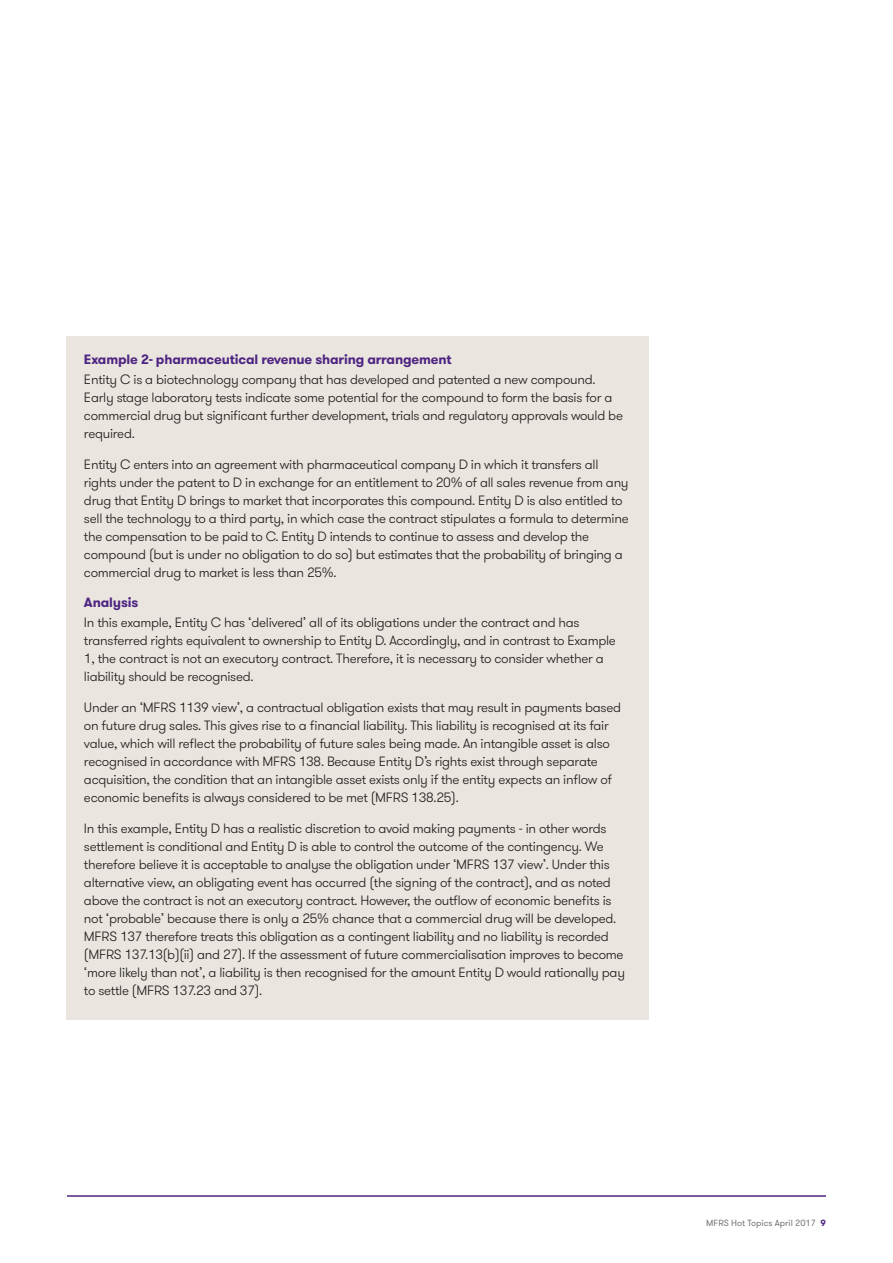
<style>
.page{position:relative;width:893px;height:1263px;background:#fff}
.page>*{position:absolute;margin:0;border:0;box-sizing:border-box;transform-origin:0 0}
.G_Body_copy_normal{font:300 13.5px/18px "GT Walsheim Pro";letter-spacing:-.02em;color:#231f20}
._04_Sub_heading_two{font:700 13.5px "GT Walsheim Pro";letter-spacing:-.01em;color:#4e2582}
.t1{font:9px "GT Walsheim Pro";color:#77777a}
.s1{font-weight:700;color:#4e2582}
</style>
<div class="page">
<hr style="left:67px;top:1195px;width:759px;height:2px;background:#4e2582">
<div style="left:67px;top:336px;width:582px;height:684px;background:#eae6df"></div>
<p class="_04_Sub_heading_two" style="left:84px;top:350px;width:369px">Example 2- pharmaceutical revenue sharing arrangement</p>
<p class="G_Body_copy_normal" style="left:84px;top:370px;width:541px">Entity C is a biotechnology company that has developed and patented a new compound.<br>Early stage laboratory tests indicate some potential for the compound to form the basis for a commercial drug but significant further development, trials and regulatory approvals would be required.</p>
<p class="G_Body_copy_normal" style="left:84px;top:455px;width:546px">Entity C enters into an agreement with pharmaceutical company D in which it transfers all rights under the patent to D in exchange for an entitlement to 20% of all sales revenue from any drug that Entity D brings to market that incorporates this compound. Entity D is also entitled to sell the technology to a third party, in which case the contract stipulates a formula to determine the compensation to be paid to C. Entity D intends to continue to assess and develop the compound (but is under no obligation to do so) but estimates that the probability of bringing a commercial drug to market is less than 25%.</p>
<p class="_04_Sub_heading_two" style="left:84px;top:594px;width:56px">Analysis</p>
<p class="G_Body_copy_normal" style="left:84px;top:614px;width:533px">In this example, Entity C has ‘delivered’ all of its obligations under the contract and has transferred rights equivalent to ownership to Entity D. Accordingly, and in contrast to Example 1, the contract is not an executory contract. Therefore, it is necessary to consider whether a liability should be recognised.</p>
<p class="G_Body_copy_normal" style="left:84px;top:699px;width:539px">Under an ‘MFRS 1139 view’, a contractual obligation exists that may result in payments based on future drug sales. This gives rise to a financial liability. This liability is recognised at its fair value, which will reflect the probability of future sales being made. An intangible asset is also recognised in accordance with MFRS 138. Because Entity D’s rights exist through separate acquisition, the condition that an intangible asset exists only if the entity expects an inflow of economic benefits is always considered to be met (MFRS 138.25).</p>
<p class="G_Body_copy_normal" style="left:84px;top:819px;width:542px">In this example, Entity D has a realistic discretion to avoid making payments - in other words settlement is conditional and Entity D is able to control the outcome of the contingency. We therefore believe it is acceptable to analyse the obligation under ‘MFRS 137 view’. Under this alternative view, an obligating event has occurred (the signing of the contract), and as noted above the contract is not an executory contract. However, the outflow of economic benefits is not ‘probable’ because there is only a 25% chance that a commercial drug will be developed.<br>MFRS 137 therefore treats this obligation as a contingent liability and no liability is recorded (MFRS 137.13(b)(ii) and 27). If the assessment of future commercialisation improves to become ‘more likely than not’, a liability is then recognised for the amount Entity D would rationally pay to settle (MFRS 137.23 and 37).</p>
<p class="t1" style="left:706px;top:1217px;width:121px">MFRS Hot Topics April 2017 <span class="s1">9</span></p>
</div>
